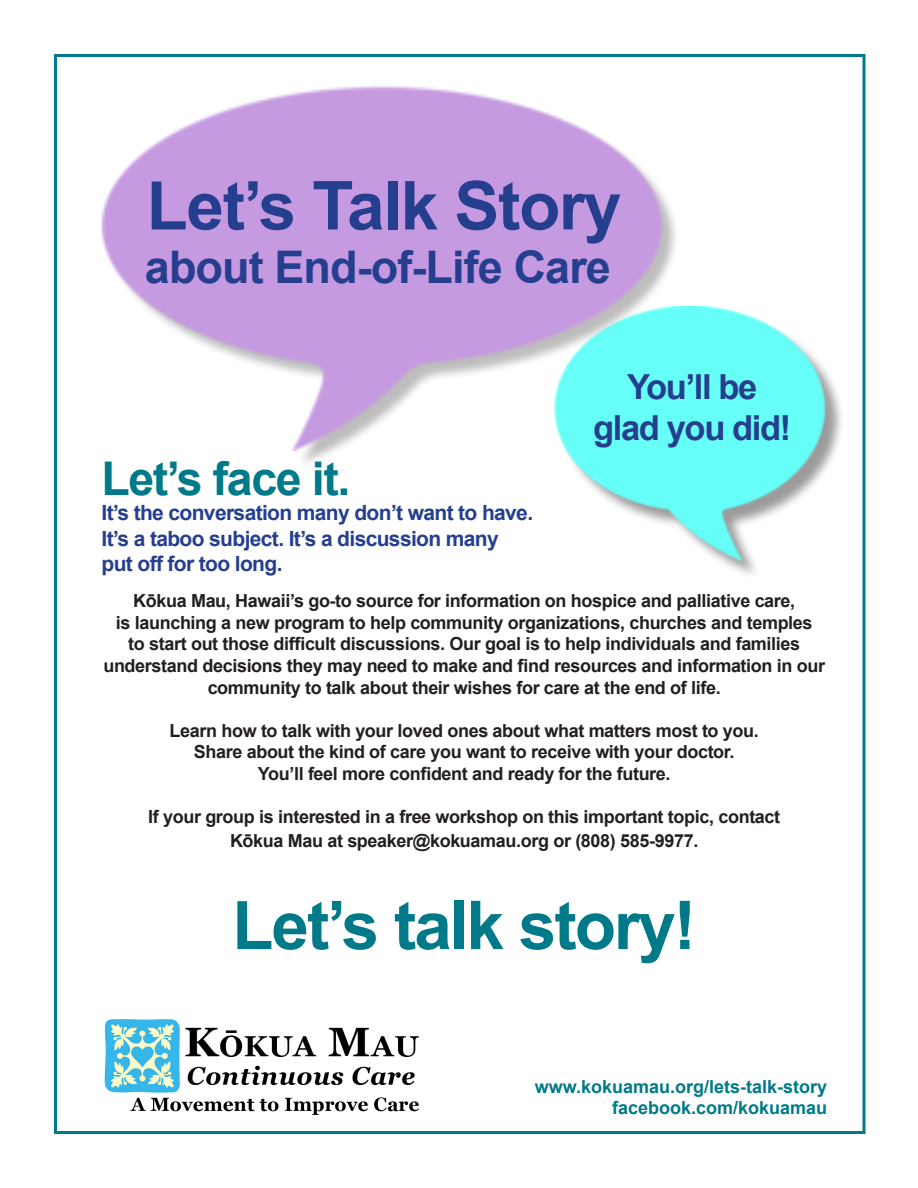
<style>
.page{position:relative;width:918px;height:1188px;background:#fff}
.page>*{position:absolute;margin:0;border:0;box-sizing:border-box;transform-origin:0 0}
.t1{font:700 67.5px "Arial";letter-spacing:-.03em;color:#007a88}
.t2{font:700 67.5px "Arial";letter-spacing:-.02em;color:#253f8e}
.t3{font:700 46.5px "Arial";letter-spacing:-.03em;color:#007a88}
.t4{font:700 45px "Arial";letter-spacing:-.02em;color:#253f8e}
.t5{font:700 34.5px/41.4px "Arial";letter-spacing:-.04em;color:#253f8e;text-align:center}
.t6{font:700 21px/25.2px "Arial";letter-spacing:-.03em;color:#253f8e}
.t7{font:700 18px/21.6px "Arial";letter-spacing:-.02em;color:#231f20;text-align:center}
.t8{font:700 18px "Arial";color:#007a88}
</style>
<div class="page">
<img style="left:101px;top:86px;width:611px;height:364px">
<div style="left:557px;top:309px;width:288px;height:271px;background:#231f20;opacity:.75"></div>
<img style="left:517px;top:307px;width:318px;height:266px">
<img style="left:104px;top:1019px;width:315px;height:96px">
<p class="t2" style="left:147px;top:161px;width:476px">Let’s Talk Story</p>
<p class="t4" style="left:145px;top:238px;width:468px">about End-of-Life Care</p>
<p class="t3" style="left:102px;top:448px;width:250px">Let’s face it.</p>
<p class="t6" style="left:102px;top:501px;width:433px">It’s the conversation many don’t want to have.<br>It’s a taboo subject. It’s a discussion many put off for too long.</p>
<p class="t5" style="left:593px;top:367px;width:200px">You’ll be glad you did!</p>
<p class="t7" style="left:116px;top:591px;width:698px">Kōkua Mau, Hawaii’s go-to source for information on hospice and palliative care,<br>is launching a new program to help community organizations, churches and temples to start out those difficult discussions. Our goal is to help individuals and families</p>
<p class="t7" style="left:103px;top:655px;width:723px">understand decisions they may need to make and find resources and information in our community to talk about their wishes for care at the end of life.</p>
<p class="t7" style="left:170px;top:720px;width:591px">Learn how to talk with your loved ones about what matters most to you.</p>
<p class="t7" style="left:194px;top:742px;width:542px">Share about the kind of care you want to receive with your doctor.<br>You’ll feel more confident and ready for the future.</p>
<p class="t7" style="left:148px;top:807px;width:634px">If your group is interested in a free workshop on this important topic, contact</p>
<p class="t7" style="left:230px;top:830px;width:470px">Kōkua Mau at speaker@kokuamau.org or (808) 585-9977.</p>
<p class="t1" style="left:232px;top:881px;width:465px">Let’s talk story!</p>
<p class="t8" style="left:535px;top:1074px;width:294px">www.kokuamau.org/lets-talk-story</p>
<p class="t8" style="left:612px;top:1096px;width:217px">facebook.com/kokuamau</p>
</div>
